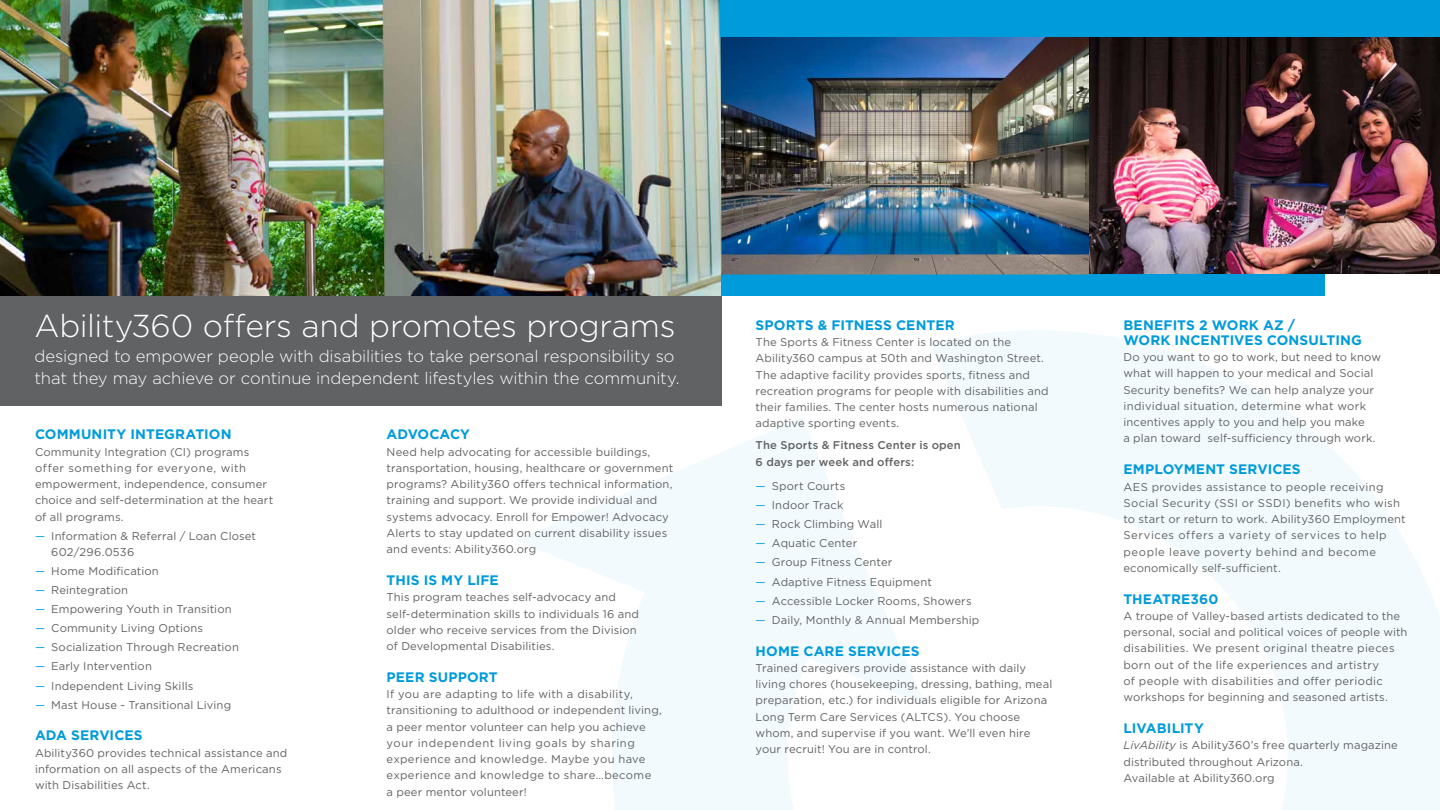
<style>
.page{position:relative;width:1440px;height:810px;background:#fff}
.page>*{position:absolute;margin:0;border:0;box-sizing:border-box;transform-origin:0 0}
.Body{font:300 31.75px "Gotham";letter-spacing:-.01em;color:#fff}
.Body-2{font:300 16.62px/21.8px "Gotham";letter-spacing:-.005em;color:#fff}
.Section_Title{font:700 13.75px/15px "Gotham";letter-spacing:.01em;color:#009bda}
.Body-3{font:11.25px/16.2px "Gotham";letter-spacing:.015em;color:#616264}
.Section_Sub_Title{font:500 11.25px/16.2px "Gotham";letter-spacing:.015em;color:#616264}
.s1{color:#009bda}
.s2{font-style:italic}
</style>
<div class="page">
<svg style="left:516px;top:330px;width:924px;height:480px"></svg>
<img style="left:0;top:0;width:721px;height:296px">
<div style="left:0;top:296px;width:721px;height:110px;background:#616264"></div>
<div style="left:721px;top:274px;width:604px;height:22px;background:#009bda"></div>
<img style="left:721px;top:37px;width:370px;height:238px">
<img style="left:1089px;top:37px;width:351px;height:237px">
<div style="left:720px;top:0;width:720px;height:37px;background:#009bda"></div>
<p class="Body" style="left:35px;top:305px;width:642px">Ability360 offers and promotes programs</p>
<p class="Body-2" style="left:35px;top:345px;width:647px">designed to empower people with disabilities to take personal responsibility so that they may achieve or continue independent lifestyles within the community.</p>
<p class="Section_Title" style="left:35px;top:427px;width:198px">COMMUNITY INTEGRATION</p>
<p class="Body-3" style="left:35px;top:443px;width:240px">Community Integration (CI) programs offer something for everyone, with empowerment, independence, consumer choice and self-determination at the heart of all programs.</p>
<p class="Body-3" style="left:51px;top:527px;width:206px;text-indent:-16px"><span class="s1">—</span> Information &amp; Referral / Loan Closet<br>602/296.0536</p>
<p class="Body-3" style="left:35px;top:563px;width:125px"><span class="s1">—</span> Home Modification</p>
<p class="Body-3" style="left:35px;top:582px;width:95px"><span class="s1">—</span> Reintegration</p>
<p class="Body-3" style="left:35px;top:601px;width:198px"><span class="s1">—</span> Empowering Youth in Transition</p>
<p class="Body-3" style="left:35px;top:620px;width:170px"><span class="s1">—</span> Community Living Options</p>
<p class="Body-3" style="left:35px;top:639px;width:205px"><span class="s1">—</span> Socialization Through Recreation</p>
<p class="Body-3" style="left:35px;top:658px;width:118px"><span class="s1">—</span> Early Intervention</p>
<p class="Body-3" style="left:35px;top:677px;width:160px"><span class="s1">—</span> Independent Living Skills</p>
<p class="Body-3" style="left:35px;top:696px;width:198px"><span class="s1">—</span> Mast House - Transitional Living</p>
<p class="Section_Title" style="left:35px;top:728px;width:109px">ADA SERVICES</p>
<p class="Body-3" style="left:35px;top:744px;width:254px">Ability360 provides technical assistance and information on all aspects of the Americans with Disabilities Act.</p>
<p class="Section_Title" style="left:387px;top:427px;width:85px">ADVOCACY</p>
<p class="Body-3" style="left:387px;top:443px;width:288px">Need help advocating for accessible buildings, transportation, housing, healthcare or government programs? Ability360 offers technical information, training and support. We provide individual and systems advocacy. Enroll for Empower! Advocacy Alerts to stay updated on current disability issues and events: Ability360.org</p>
<p class="Section_Title" style="left:387px;top:573px;width:114px">THIS IS MY LIFE</p>
<p class="Body-3" style="left:387px;top:589px;width:254px">This program teaches self-advocacy and self-determination skills to individuals 16 and older who receive services from the Division of Developmental Disabilities.</p>
<p class="Section_Title" style="left:387px;top:670px;width:113px">PEER SUPPORT</p>
<p class="Body-3" style="left:387px;top:686px;width:277px">If you are adapting to life with a disability, transitioning to adulthood or independent living, a peer mentor volunteer can help you achieve your independent living goals by sharing experience and knowledge. Maybe you have experience and knowledge to share…become<br>a peer mentor volunteer!</p>
<p class="Section_Title" style="left:756px;top:317px;width:201px">SPORTS &amp; FITNESS CENTER</p>
<p class="Body-3" style="left:756px;top:334px;width:295px">The Sports &amp; Fitness Center is located on the Ability360 campus at 50th and Washington Street.<br>The adaptive facility provides sports, fitness and recreation programs for people with disabilities and their families. The center hosts numerous national adaptive sporting events.</p>
<p class="Section_Sub_Title" style="left:756px;top:437px;width:207px">The Sports &amp; Fitness Center is open<br>6 days per week and offers:</p>
<p class="Body-3" style="left:756px;top:478px;width:91px"><span class="s1">—</span> Sport Courts</p>
<p class="Body-3" style="left:756px;top:497px;width:89px"><span class="s1">—</span> Indoor Track</p>
<p class="Body-3" style="left:756px;top:516px;width:128px"><span class="s1">—</span> Rock Climbing Wall</p>
<p class="Body-3" style="left:756px;top:535px;width:103px"><span class="s1">—</span> Aquatic Center</p>
<p class="Body-3" style="left:756px;top:554px;width:138px"><span class="s1">—</span> Group Fitness Center</p>
<p class="Body-3" style="left:756px;top:573px;width:178px"><span class="s1">—</span> Adaptive Fitness Equipment</p>
<p class="Body-3" style="left:756px;top:592px;width:218px"><span class="s1">—</span> Accessible Locker Rooms, Showers</p>
<p class="Body-3" style="left:756px;top:611px;width:225px"><span class="s1">—</span> Daily, Monthly &amp; Annual Membership</p>
<p class="Section_Title" style="left:756px;top:643px;width:165px">HOME CARE SERVICES</p>
<p class="Body-3" style="left:756px;top:659px;width:298px">Trained caregivers provide assistance with daily living chores (housekeeping, dressing, bathing, meal preparation, etc.) for individuals eligible for Arizona Long Term Care Services (ALTCS). You choose whom, and supervise if you want. We’ll even hire your recruit! You are in control.</p>
<p class="Section_Title" style="left:1123px;top:317px;width:240px">BENEFITS 2 WORK AZ /<br>WORK INCENTIVES CONSULTING</p>
<p class="Body-3" style="left:1123px;top:349px;width:259px">Do you want to go to work, but need to know what will happen to your medical and Social Security benefits? We can help analyze your individual situation, determine what work incentives apply to you and help you make<br>a plan toward self-sufficiency through work.</p>
<p class="Section_Title" style="left:1123px;top:462px;width:179px">EMPLOYMENT SERVICES</p>
<p class="Body-3" style="left:1123px;top:478px;width:284px">AES provides assistance to people receiving Social Security (SSI or SSDI) benefits who wish to start or return to work. Ability360 Employment Services offers a variety of services to help people leave poverty behind and become economically self-sufficient.</p>
<p class="Section_Title" style="left:1123px;top:591px;width:96px">THEATRE360</p>
<p class="Body-3" style="left:1123px;top:608px;width:286px">A troupe of Valley-based artists dedicated to the personal, social and political voices of people with disabilities. We present original theatre pieces born out of the life experiences and artistry<br>of people with disabilities and offer periodic workshops for beginning and seasoned artists.</p>
<p class="Section_Title" style="left:1123px;top:721px;width:82px">LIVABILITY</p>
<p class="Body-3" style="left:1123px;top:737px;width:276px"><span class="s2">LivAbility</span> is Ability360’s free quarterly magazine distributed throughout Arizona.<br>Available at Ability360.org</p>
</div>
